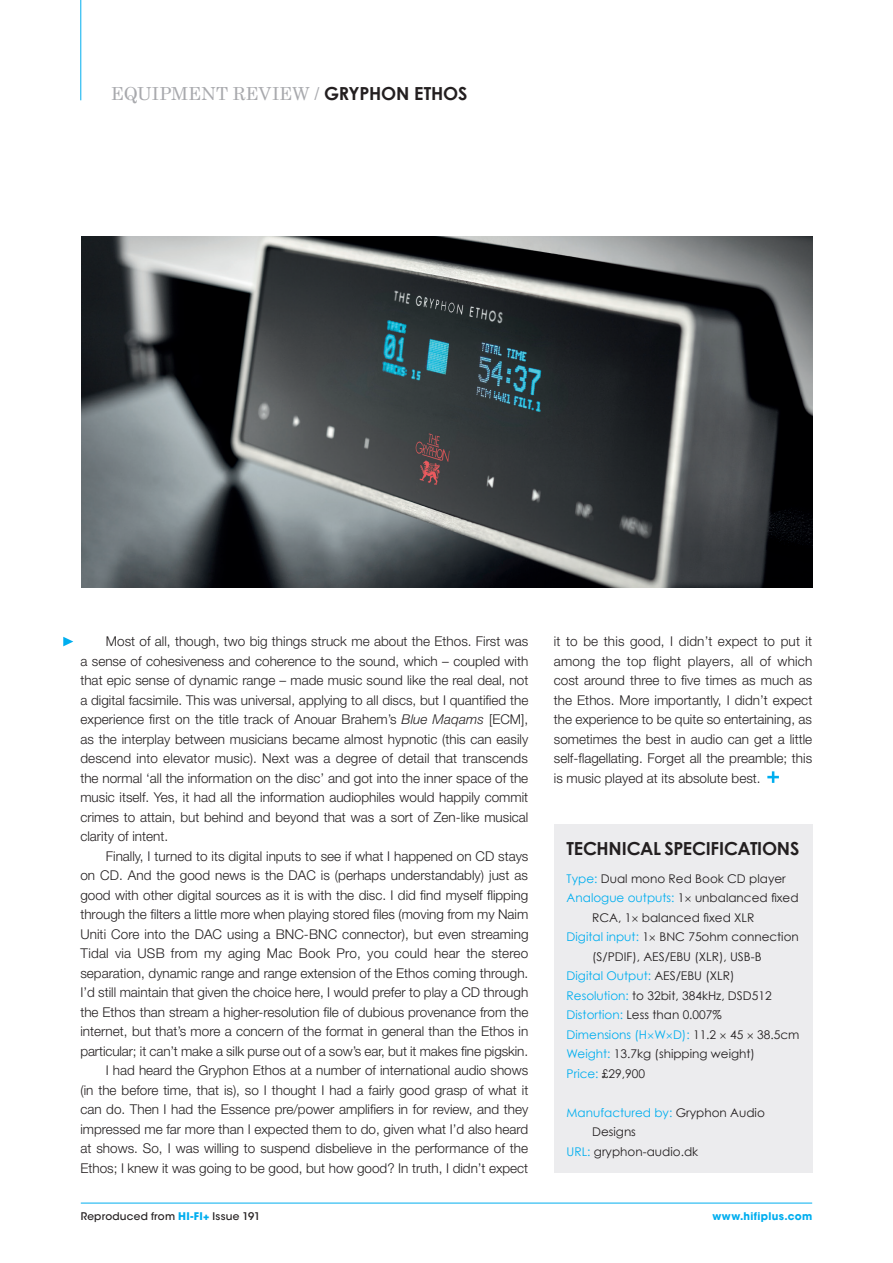
<style>
.page{position:relative;width:893px;height:1263px;background:#fff}
.page>*{position:absolute;margin:0;border:0;box-sizing:border-box;transform-origin:0 0}
.t1{font:18px "Century Schoolbook";letter-spacing:-.005em;color:#a8a9ad}
.t2{font:700 18px "Century Gothic";letter-spacing:-.015em;color:#231f20}
.t3{font:300 13.5px/19.5px "Helvetica Neue LT Std";color:#231f20;text-align:justify}
.t4{font:12px "Century Gothic";color:#231f20}
.t5{font:12px "Century Gothic";color:#00aeef}
.t6{font:500 10.5px "ITC Avant Garde Std";letter-spacing:.02em;color:#231f20}
.t7{font:700 10.5px "ITC Avant Garde Std";letter-spacing:.03em;color:#00aeef}
.s1{font-family:"Century Gothic";font-weight:700;color:#231f20}
.s2{font-style:italic}
.s3{color:#00aeef}
.s4{color:#231f20}
.s5{font-family:"Helvetica Neue LT Std";font-weight:300;color:#231f20}
.s6{font-family:"Helvetica Neue LT Std";font-weight:300}
.s7{font-weight:700;color:#00aeef}
</style>
<div class="page">
<div style="left:554px;top:824px;width:258px;height:349px;background:#ececee"></div>
<svg style="left:767px;top:771px;width:12px;height:12px"></svg>
<img style="left:81px;top:237px;width:731px;height:351px">
<svg style="left:63px;top:637px;width:10px;height:9px"></svg>
<hr style="left:80px;top:0;width:1px;height:100px;background:#00aeef">
<hr style="left:81px;top:1203px;width:731px;height:1px;background:#00aeef">
<h1 class="t1" style="left:111px;top:83px;width:358px">EQUIPMENT REVIEW / <span class="s1">GRYPHON ETHOS</span></h1>
<p class="t3" style="left:80px;top:631px;width:449px;text-indent:26px">Most of all, though, two big things struck me about the Ethos. First was a sense of cohesiveness and coherence to the sound, which – coupled with that epic sense of dynamic range – made music sound like the real deal, not a digital facsimile. This was universal, applying to all discs, but I quantified the experience first on the title track of Anouar Brahem’s <span class="s2">Blue Maqams</span> [ECM], as the interplay between musicians became almost hypnotic (this can easily descend into elevator music). Next was a degree of detail that transcends the normal ‘all the information on the disc’ and got into the inner space of the music itself. Yes, it had all the information audiophiles would happily commit crimes to attain, but behind and beyond that was a sort of Zen-like musical clarity of intent.</p>
<p class="t3" style="left:80px;top:846px;width:450px;text-align:right">Finally, I turned to its digital inputs to see if what I happened on CD stays<br>on CD. And the good news is the DAC is (perhaps understandably) just as good with other digital sources as it is with the disc. I did find myself flipping through the filters a little more when playing stored files (moving from my Naim Uniti Core into the DAC using a BNC-BNC connector), but even streaming Tidal via USB from my aging Mac Book Pro, you could hear the stereo separation, dynamic range and range extension of the Ethos coming through.<br>I’d still maintain that given the choice here, I would prefer to play a CD through the Ethos than stream a higher-resolution file of dubious provenance from the internet, but that’s more a concern of the format in general than the Ethos in particular; it can’t make a silk purse out of a sow’s ear, but it makes fine pigskin.<br>I had heard the Gryphon Ethos at a number of international audio shows<br>(in the before time, that is), so I thought I had a fairly good grasp of what it can do. Then I had the Essence pre/power amplifiers in for review, and they impressed me far more than I expected them to do, given what I’d also heard at shows. So, I was willing to suspend disbelieve in the performance of the Ethos; I knew it was going to be good, but how good? In truth, I didn’t expect</p>
<p class="t3" style="left:554px;top:631px;width:260px">it to be this good, I didn’t expect to put it among the top flight players, all of which cost around three to five times as much as the Ethos. More importantly, I didn’t expect the experience to be quite so entertaining, as sometimes the best in audio can get a little self-flagellating. Forget all the preamble; this is music played at its absolute best.</p>
<h1 class="t2" style="left:567px;top:837px;width:234px">TECHNICAL SPECIFICATIONS</h1>
<p class="t4" style="left:567px;top:871px;width:221px"><span class="s3">Type:</span> Dual mono Red Book CD player</p>
<p class="t5" style="left:567px;top:891px;width:234px">Analogue outputs: <span class="s4">1</span><span class="s5">×</span> <span class="s4">unbalanced fixed</span></p>
<p class="t4" style="left:592px;top:910px;width:164px">RCA, 1<span class="s6">×</span> balanced fixed XLR</p>
<p class="t4" style="left:567px;top:930px;width:234px"><span class="s3">Digital input:</span> 1<span class="s6">×</span> BNC 75ohm connection</p>
<p class="t4" style="left:592px;top:949px;width:171px">(S/PDIF), AES/EBU (XLR), USB-B</p>
<p class="t5" style="left:567px;top:969px;width:169px">Digital Output: <span class="s4">AES/EBU (XLR)</span></p>
<p class="t4" style="left:567px;top:988px;width:207px"><span class="s3">Resolution:</span> to 32bit, 384kHz, DSD512</p>
<p class="t4" style="left:567px;top:1008px;width:157px"><span class="s3">Distortion:</span> Less than 0.007%</p>
<p class="t5" style="left:567px;top:1027px;width:234px">Dimensions (H<span class="s6">×</span>W<span class="s6">×</span>D): <span class="s4">11.2</span> <span class="s5">×</span> <span class="s4">45</span> <span class="s5">×</span> <span class="s4">38.5cm</span></p>
<p class="t4" style="left:567px;top:1047px;width:190px"><span class="s3">Weight:</span> 13.7kg (shipping weight)</p>
<p class="t4" style="left:567px;top:1066px;width:80px"><span class="s3">Price:</span> £29,900</p>
<p class="t5" style="left:567px;top:1105px;width:200px">Manufactured by: <span class="s4">Gryphon Audio</span></p>
<p class="t4" style="left:592px;top:1125px;width:45px">Designs</p>
<p class="t4" style="left:567px;top:1144px;width:133px"><span class="s3">URL:</span> gryphon-audio.dk</p>
<p class="t6" style="left:81px;top:1210px;width:181px">Reproduced from <span class="s7">HI-FI+</span> Issue 191</p>
<p class="t7" style="left:712px;top:1210px;width:101px">www.hifiplus.com</p>
</div>
